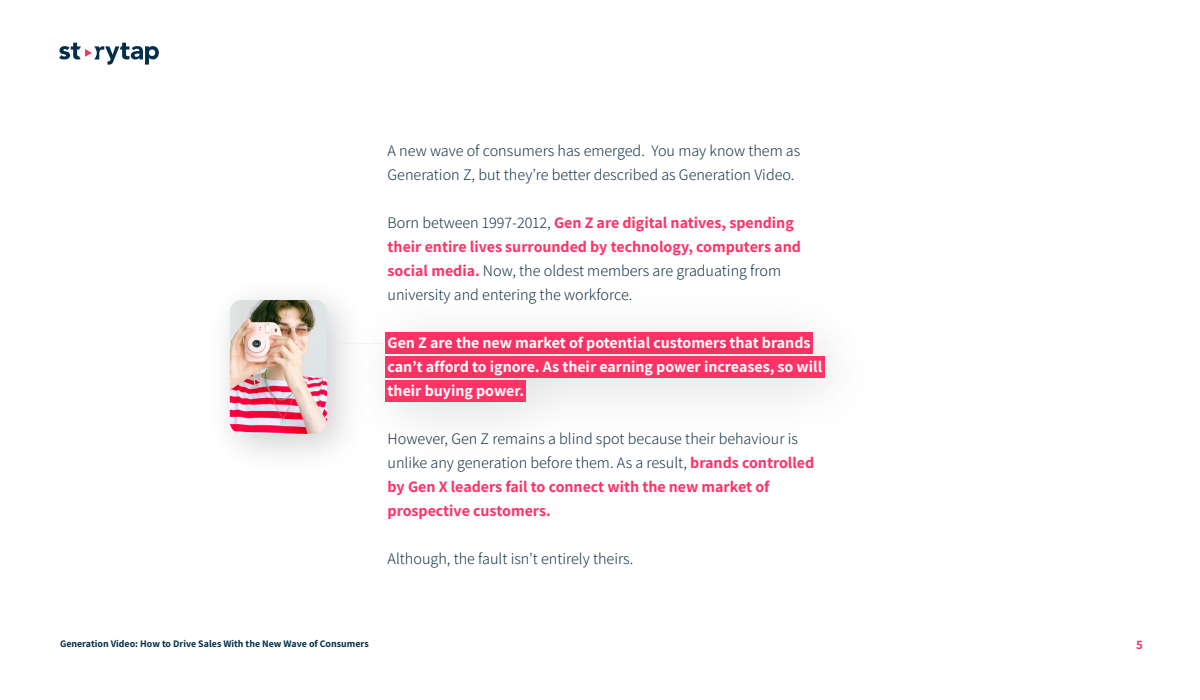
<style>
.page{position:relative;width:1200px;height:700px;background:#fff}
.page>*{position:absolute;margin:0;border:0;box-sizing:border-box;transform-origin:0 0}
.t1{font:300 16px/24px "Assistant";color:#133347}
.t2{font:700 16px/24px "Assistant";color:#f36}
.t3{font:700 16px/24px "Assistant";color:#fff}
.t4{font:700 13px "Assistant";color:#ee3968}
.t5{font:700 10px "Assistant";color:#003149}
.s1{font-weight:300;color:#133347}
.s2{font-weight:700;color:#f36}
</style>
<div class="page">
<svg style="left:59px;top:43px;width:100px;height:22px"></svg>
<div style="left:340px;top:308px;width:546px;height:134px;background:#000;opacity:.15"></div>
<div style="left:385px;top:356px;width:439px;height:22px;background:#f36"></div>
<div style="left:340px;top:332px;width:247px;height:134px;background:#000;opacity:.15"></div>
<div style="left:385px;top:380px;width:141px;height:22px;background:#f36"></div>
<div style="left:204px;top:274px;width:165px;height:202px;background:#000;opacity:.2"></div>
<img style="left:230px;top:300px;width:97px;height:134px">
<svg style="left:321px;top:343px;width:61px;height:1px"></svg>
<p class="t1" style="left:388px;top:138px;width:414px">A new wave of consumers has emerged. You may know them as<br>Generation Z, but they’re better described as Generation Video.</p>
<p class="t2" style="left:388px;top:210px;width:415px"><span class="s1">Born between 1997-2012,</span> Gen Z are digital natives, spending their entire lives surrounded by technology, computers and social media. <span class="s1">Now, the oldest members are graduating from university and entering the workforce.</span></p>
<p class="t3" style="left:388px;top:330px;width:436px">Gen Z are the new market of potential customers that brands can’t afford to ignore. As their earning power increases, so will their buying power.</p>
<p class="t1" style="left:388px;top:426px;width:428px">However, Gen Z remains a blind spot because their behaviour is unlike any generation before them. As a result, <span class="s2">brands controlled by Gen X leaders fail to connect with the new market of prospective customers.</span></p>
<p class="t1" style="left:388px;top:546px;width:247px">Although, the fault isn’t entirely theirs.</p>
<p class="t5" style="left:60px;top:637px;width:310px">Generation Video: How to Drive Sales With the New Wave of Consumers</p>
<p class="t4" style="left:1136px;top:636px;width:8px">5</p>
</div>
